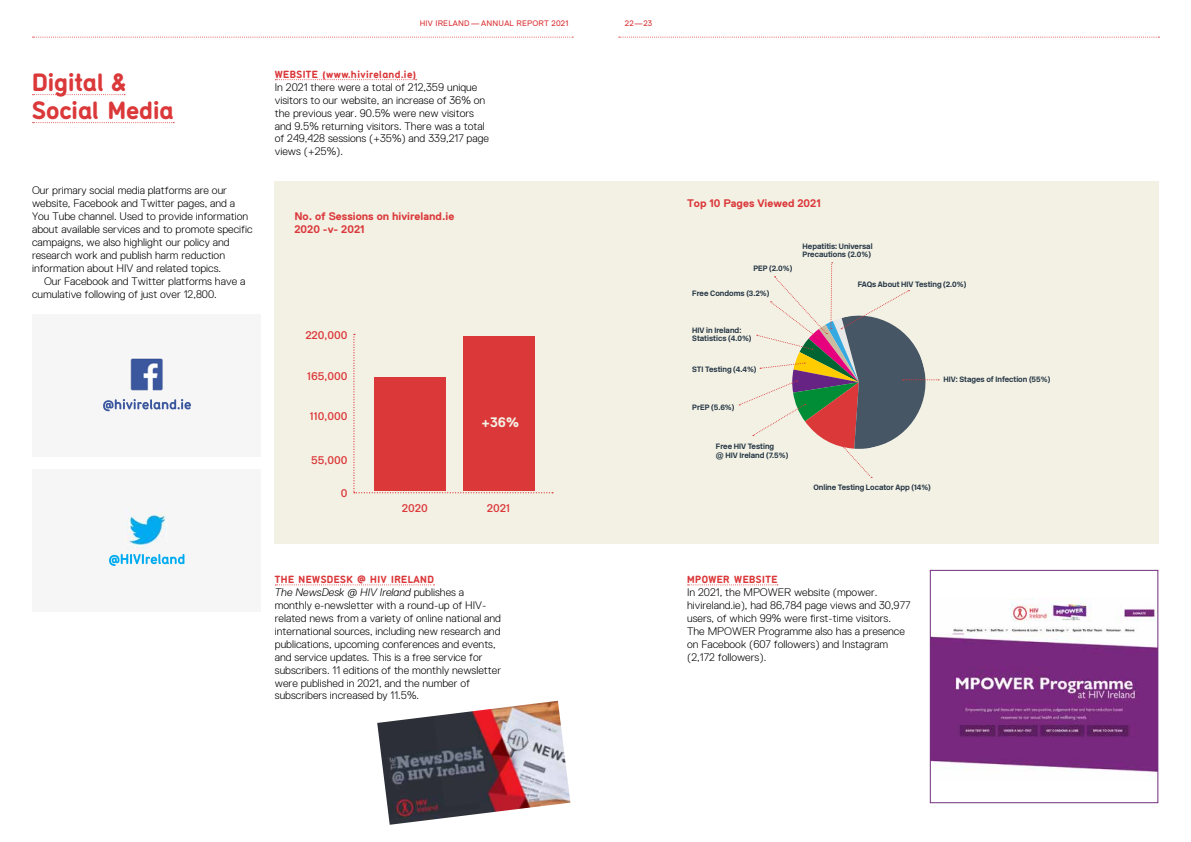
<style>
.page{position:relative;width:1191px;height:842px;background:#fff}
.page>*{position:absolute;margin:0;border:0;box-sizing:border-box;transform-origin:0 0}
.t1{font:700 24px/28px "Gravostyle Basic";color:#db383a}
.t2{font:700 13.8px "Replica";color:#f3f1e4}
.t3{font:500 11.3px "New Rail Alphabet";color:#db383a}
.t4{font:300 11px/12.9px "Replica";color:#000}
.t5{font:700 11px/12.9px "Replica";color:#db383a}
.t6{font:700 10px "Gravostyle Basic";letter-spacing:.045em;color:#db383a}
.t7{font:8px "Replica";letter-spacing:.025em;color:#db383a}
.t8{font:700 7.7px/8.6px "New Rail Alphabet";color:#243544}
.s1{font-style:italic}
</style>
<div class="page">
<svg style="left:33px;top:37px;width:540px;height:1px"></svg>
<svg style="left:619px;top:37px;width:540px;height:1px"></svg>
<div style="left:32px;top:314px;width:229px;height:143px;background:#f6f6f6"></div>
<div style="left:32px;top:470px;width:229px;height:142px;background:#f6f6f6"></div>
<svg style="left:33px;top:94px;width:92px;height:1px"></svg>
<svg style="left:33px;top:122px;width:141px;height:1px"></svg>
<svg style="left:103px;top:399px;width:88px;height:12px"></svg>
<div style="left:275px;top:181px;width:883px;height:363px;background:#f3f1e4"></div>
<svg style="left:109px;top:554px;width:75px;height:12px"></svg>
<img style="left:130px;top:358px;width:33px;height:33px">
<img style="left:126px;top:509px;width:40px;height:39px">
<svg style="left:275px;top:584px;width:159px;height:1px"></svg>
<svg style="left:275px;top:79px;width:142px;height:1px"></svg>
<svg style="left:687px;top:584px;width:91px;height:1px"></svg>
<img style="left:377px;top:701px;width:193px;height:124px">
<svg style="left:739px;top:262px;width:200px;height:216px"></svg>
<svg style="left:353px;top:334px;width:200px;height:159px"></svg>
<img style="left:932px;top:600px;width:224px;height:172px">
<div style="left:930px;top:570px;width:228px;height:233px;border:1px solid #712f7d"></div>
<h1 class="t1" style="left:32px;top:68px;width:143px">Digital &amp;<br>Social Media</h1>
<p class="t4" style="left:32px;top:184px;width:222px">Our primary social media platforms are our website, Facebook and Twitter pages, and a You Tube channel. Used to provide information about available services and to promote specific campaigns, we also highlight our policy and research work and publish harm reduction information about HIV and related topics.</p>
<p class="t4" style="left:32px;top:275px;width:215px;text-indent:12px">Our Facebook and Twitter platforms have a cumulative following of just over 12,800.</p>
<p class="t7" style="left:420px;top:19px;width:150px">HIV IRELAND—ANNUAL REPORT 2021</p>
<p class="t7" style="left:625px;top:19px;width:29px">22—23</p>
<p class="t6" style="left:275px;top:68px;width:143px">WEBSITE (www.hivireland.ie)</p>
<p class="t4" style="left:275px;top:80px;width:216px">In 2021 there were a total of 212,359 unique visitors to our website, an increase of 36% on the previous year. 90.5% were new visitors and 9.5% returning visitors. There was a total of 249,428 sessions (+35%) and 339,217 page views (+25%).</p>
<p class="t5" style="left:294px;top:210px;width:161px">No. of Sessions on hivireland.ie<br>2020 -v- 2021</p>
<p class="t3" style="left:305px;top:327px;width:44px">220,000</p>
<p class="t3" style="left:307px;top:368px;width:42px">165,000</p>
<p class="t3" style="left:310px;top:409px;width:39px">110,000</p>
<p class="t3" style="left:311px;top:452px;width:38px">55,000</p>
<p class="t3" style="left:341px;top:485px;width:8px">0</p>
<p class="t2" style="left:481px;top:415px;width:39px">+36%</p>
<p class="t3" style="left:402px;top:500px;width:27px">2020</p>
<p class="t3" style="left:487px;top:500px;width:25px">2021</p>
<p class="t6" style="left:275px;top:573px;width:161px">THE NEWSDESK @ HIV IRELAND</p>
<p class="t4" style="left:275px;top:586px;width:228px"><span class="s1">The NewsDesk @ HIV Ireland</span> publishes a monthly e-newsletter with a round-up of HIV&shy;related news from a variety of online national and international sources, including new research and publications, upcoming conferences and events, and service updates. This is a free service for subscribers. 11 editions of the monthly newsletter were published in 2021, and the number of subscribers increased by 11.5%.</p>
<p class="t5" style="left:687px;top:197px;width:135px">Top 10 Pages Viewed 2021</p>
<p class="t8" style="left:753px;top:264px;width:41px">PEP (2.0%)</p>
<p class="t8" style="left:692px;top:289px;width:79px">Free Condoms (3.2%)</p>
<p class="t8" style="left:802px;top:242px;width:71px">Hepatitis: Universal<br>Precautions (2.0%)</p>
<p class="t8" style="left:857px;top:280px;width:110px">FAQs About HIV Testing (2.0%)</p>
<p class="t8" style="left:692px;top:326px;width:61px">HIV in Ireland:<br>Statistics (4.0%)</p>
<p class="t8" style="left:692px;top:365px;width:66px">STI Testing (4.4%)</p>
<p class="t8" style="left:692px;top:403px;width:44px">PrEP (5.6%)</p>
<p class="t8" style="left:943px;top:375px;width:108px">HIV: Stages of Infection (55%)</p>
<p class="t8" style="left:716px;top:442px;width:74px">Free HIV Testing<br>@ HIV Ireland (7.5%)</p>
<p class="t8" style="left:813px;top:483px;width:119px">Online Testing Locator App (14%)</p>
<p class="t6" style="left:687px;top:573px;width:92px">MPOWER WEBSITE</p>
<p class="t4" style="left:687px;top:586px;width:225px">In 2021, the MPOWER website (mpower. hivireland.ie), had 86,784 page views and 30,977 users, of which 99% were first-time visitors.<br>The MPOWER Programme also has a presence on Facebook (607 followers) and Instagram (2,172 followers).</p>
</div>
